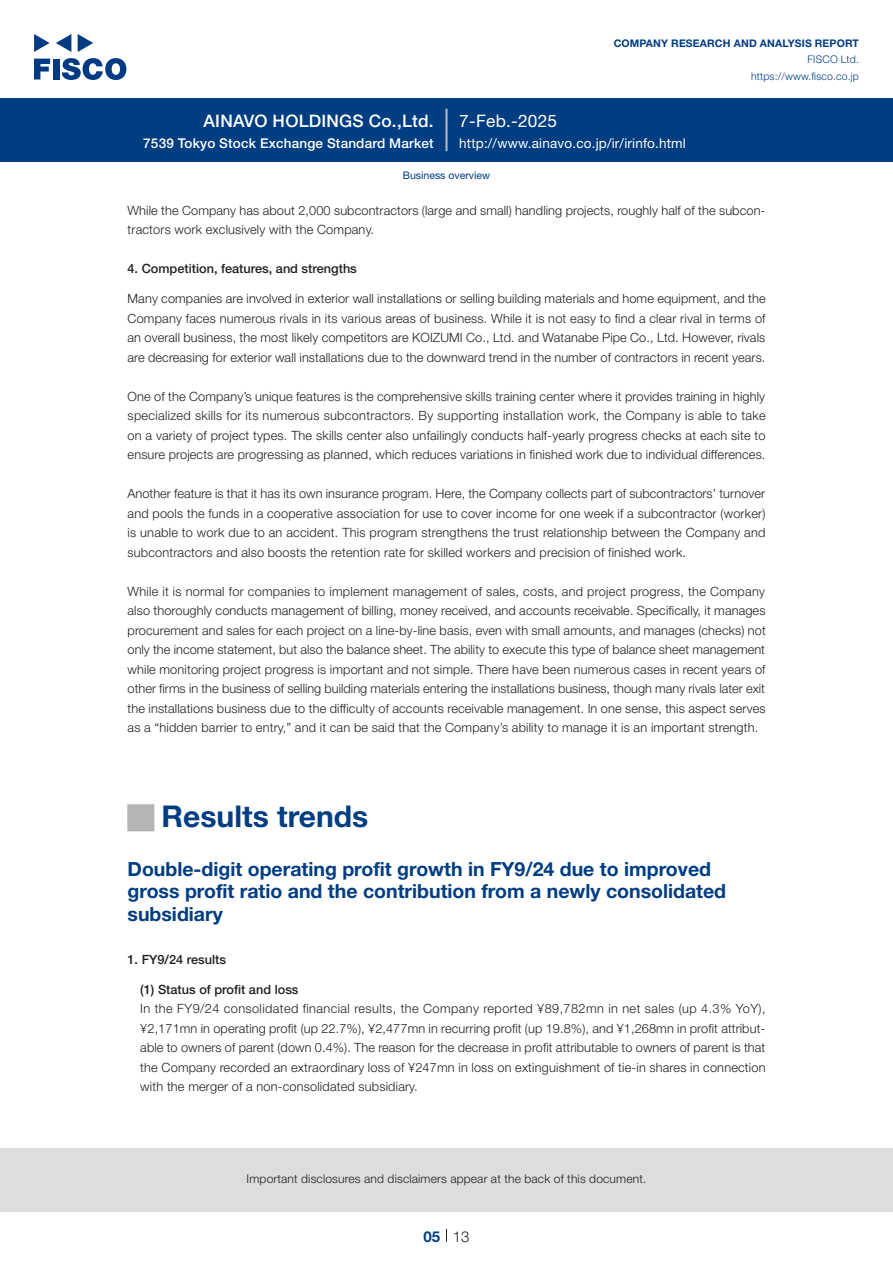
<style>
.page{position:relative;width:893px;height:1263px;background:#fff}
.page>*{position:absolute;margin:0;border:0;box-sizing:border-box;transform-origin:0 0}
.t1{font:700 30px "Helvetica Neue LT Std";color:#003d81}
.t2{font:27px "European Pi Std 1";color:#b5b5b6}
.中タイトル_e{font:700 19.5px/22.5px "Helvetica Neue LT Std";color:#003d81}
.t3{font:500 17.25px "Helvetica Neue LT Std";letter-spacing:.015em;color:#fff}
.t4{font:17.25px "Helvetica Neue LT Std";letter-spacing:.015em;color:#fff}
.t5{font:300 15px "Helvetica Neue LT Std";color:#231f20}
.t6{font:700 15px "Helvetica Neue LT Std";color:#003d81}
.t7{font:13.5px "Helvetica Neue LT Std";letter-spacing:.015em;color:#fff}
.t8{font:500 13.5px "Helvetica Neue LT Std";letter-spacing:.015em;color:#fff}
.本文_e{font:300 12.75px/19.5px "Helvetica Neue LT Std";letter-spacing:.01em;color:#231f20;text-align:justify}
.本文3mm_e{font:300 12.75px/19.5px "Helvetica Neue LT Std";letter-spacing:.015em;color:#231f20}
.小タイトル_e{font:500 12.75px "Helvetica Neue LT Std";color:#231f20}
.小タイトル3mm_e{font:500 12.75px "Helvetica Neue LT Std";color:#231f20}
.t9{font:300 12px "Helvetica Neue LT Std";letter-spacing:.015em;color:#231f20}
.t10{font:700 10.5px "Helvetica Neue LT Std";letter-spacing:.015em;color:#003d81}
.t11{font:300 10.5px/16.5px "Helvetica Neue LT Std";letter-spacing:.015em;color:#003d81;text-align:right}
.ヘッダー_e{font:10.5px "Helvetica Neue LT Std";color:#003d81}
</style>
<div class="page">
<div style="left:0;top:1148px;width:893px;height:64px;background:#ddd"></div>
<svg style="left:34px;top:59px;width:16px;height:20px"></svg>
<div style="left:53px;top:59px;width:6px;height:20px;background:#003a83"></div>
<svg style="left:62px;top:58px;width:64px;height:22px"></svg>
<svg style="left:34px;top:34px;width:16px;height:18px"></svg>
<svg style="left:78px;top:34px;width:15px;height:18px"></svg>
<svg style="left:56px;top:34px;width:15px;height:18px"></svg>
<div style="left:0;top:98px;width:893px;height:64px;background:#003d81"></div>
<hr style="left:445px;top:109px;width:3px;height:42px;background:#b5b5b6">
<svg style="left:446px;top:1229px;width:1px;height:13px"></svg>
<h3 class="t3" style="left:204px;top:110px;width:232px">AINAVO HOLDINGS Co.,Ltd.</h3>
<p class="t8" style="left:143px;top:135px;width:292px">7539 Tokyo Stock Exchange Standard Market</p>
<h3 class="t4" style="left:459px;top:110px;width:99px">7-Feb.-2025</h3>
<p class="t10" style="left:614px;top:37px;width:247px">COMPANY RESEARCH AND ANALYSIS REPORT</p>
<p class="t11" style="left:751px;top:51px;width:109px">FISCO Ltd. https://www.fisco.co j p.</p>
<p class="t7" style="left:459px;top:135px;width:228px">http://www.ainavo.co j p. /i r/ irinfo.html</p>
<p class="ヘッダー_e" style="left:403px;top:169px;width:89px">Business overview</p>
<p class="本文_e" style="left:128px;top:200px;width:638px">While the Company has about 2,000 subcontractors (large and small) handling projects, roughly half of the subcon-</p>
<p class="本文_e" style="left:128px;top:220px;width:248px">tractors work exclusively with the Company.</p>
<p class="小タイトル_e" style="left:128px;top:261px;width:231px">4. Competition, features, and strengths</p>
<p class="本文_e" style="left:128px;top:289px;width:640px">Many companies are involved in exterior wall installations or selling building materials and home equipment, and the Company faces numerous rivals in its various areas of business. While isit not easy to find a clear rival in terms of an overall business, the most likely competitors are KOIZUMI Co., Ltd. and Watanabe Pipe Co., Ltd. However, rivals are decreasing for exterior wall installations due to the downward trend in the number of contractors in recent years.</p>
<p class="本文_e" style="left:128px;top:386px;width:640px">One of the Company s’ unique features is the comprehensive skills training center where it provides training in highly specialized skills for its numerous subcontractors. By supporting installation work, the Company is able to take on a variety of project types. The skills center also unfailingly conducts half-yearly progress checks at each site to ensure projects are progressing as planned, which reduces variations in finished work due to individual differences.</p>
<p class="本文_e" style="left:128px;top:484px;width:639px">Another feature is that it has its own insurance program. Here, the Company collects part of subcontractors’ turnover and pools the funds in a cooperative association for use to cover income for one week aif subcontractor (worker( is unable to work due to an accident. This program strengthens the trust relationship between the Company and subcontractors and also boosts the retention rate for skilled workers and precision of finished work.</p>
<p class="本文_e" style="left:128px;top:581px;width:640px">While isit normal for companies to implement management of sales, costs, and project progress, the Company also thoroughly conducts management of billing, money received, and accounts receivable. Specifically it, manages procurement and sales for each project on a line-by-line basis, even with small amounts, and manages (checks) not only the income statement, but also the balance sheet. The ability to execute this type of balance sheet management while monitoring project progress is important and not simple. There have been numerous cases in recent years of other firms in the business of selling building materials entering the installations business, though many rivals later exit the installations business due to the difficulty of accounts receivable management In. one sense, this aspect serves as a “hidden barrier to entry,” and it can be said that the Company s’ ability to manage isit an important strength.</p>
<p class="t2" style="left:128px;top:803px;width:28px">■</p>
<p class="中タイトル_e" style="left:128px;top:857px;width:600px">Double-digit operating profit growth in FY9/24 due to improved gross profit ratio and the contribution from a newly consolidated subsidiary</p>
<p class="小タイトル_e" style="left:128px;top:951px;width:100px">1. FY9/24 results</p>
<p class="小タイトル3mm_e" style="left:140px;top:982px;width:160px">1( ) Status of profit and loss</p>
<p class="本文3mm_e" style="left:140px;top:999px;width:627px">In the FY9/24 consolidated financial results, the Company reported ¥89,782mn in net sales (up 4.3% YoY ,(</p>
<p class="本文3mm_e" style="left:140px;top:1038px;width:626px">able to owners of parent (down 0.4% .) The reason for the decrease in profit attributable to owners of parent is that</p>
<p class="t1" style="left:162px;top:798px;width:208px">Results trends</p>
<p class="本文3mm_e" style="left:140px;top:1018px;width:627px">¥2,171mn in operating profit (up 22.7% ,) ¥2,477mn in recurring profit (up 19.8% ,) and ¥1,268mn in profit attribut-</p>
<p class="本文3mm_e" style="left:140px;top:1057px;width:627px">the Company recorded an extraordinary loss of ¥247mn in loss on extinguishment of tie i n- shares in connection with the merger of a non-consolidated subsidiary.</p>
<p class="t9" style="left:247px;top:1171px;width:401px">Important disclosures and disclaimers appear at the back of this document.</p>
<p class="t6" style="left:423px;top:1227px;width:18px">05</p>
<p class="t5" style="left:453px;top:1227px;width:18px">13</p>
</div>
